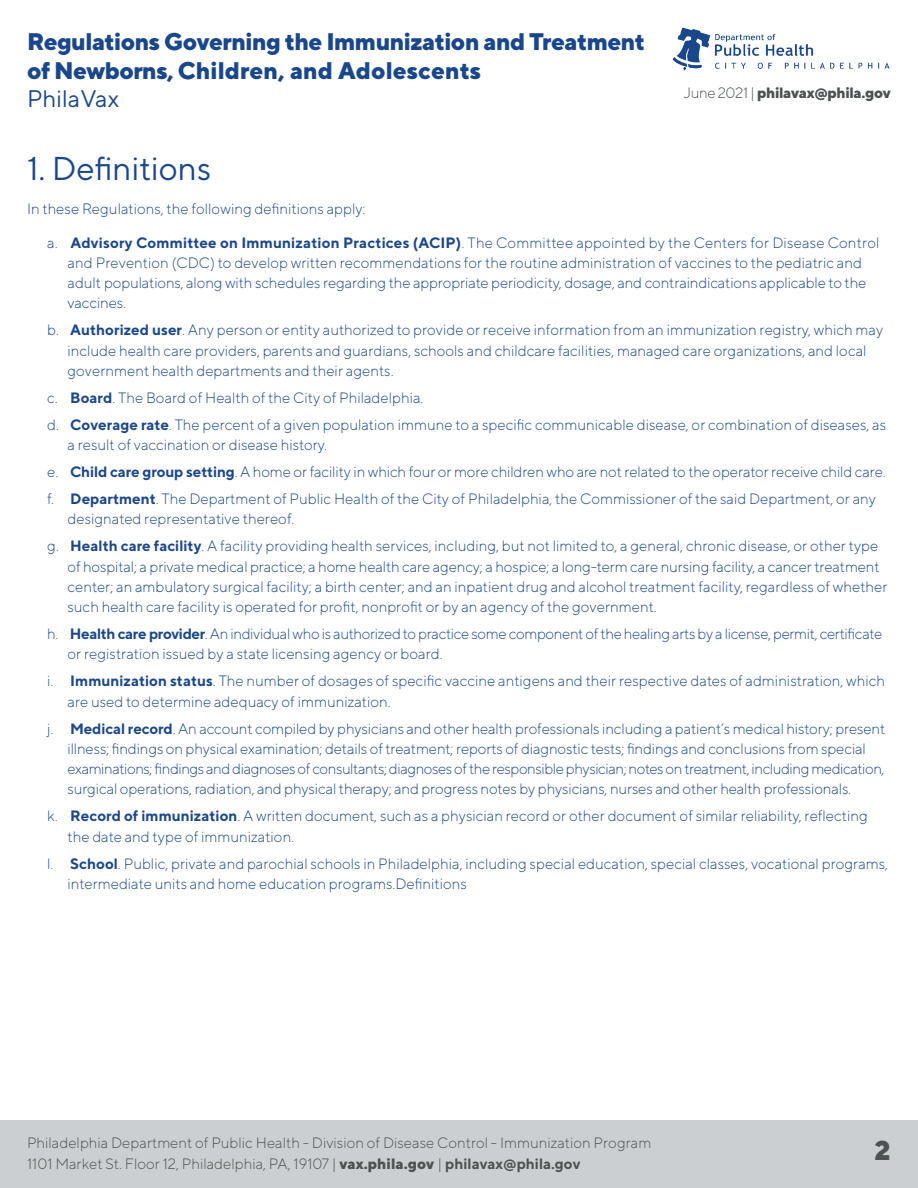
<style>
.page{position:relative;width:918px;height:1188px;background:#fff}
.page>*{position:absolute;margin:0;border:0;box-sizing:border-box;transform-origin:0 0}
.t1{font:33px "TT Norms";color:#1a478c}
.t2{font:800 27px "TT Norms";color:#4d5253}
.t3{font:800 24px/28.5px "TT Norms";letter-spacing:-.025em;color:#1a478c}
.t4{font:24px "TT Norms";color:#1a478c}
.t5{font:300 15px/20.2px "TT Norms";color:#1a478c}
.t6{font:300 15px/20.2px "TT Norms";letter-spacing:-.025em;color:#1a478c}
.t7{font:300 15px/20.2px "TT Norms";color:#4d5151}
.t8{font:800 15px "TT Norms";letter-spacing:-.025em;color:#4d5151}
.s1{font-weight:300}
.s2{font-weight:700}
.s3{font-weight:800}
</style>
<div class="page">
<div style="left:0;top:1120px;width:918px;height:68px;background:#cccfd1"></div>
<img style="left:673px;top:27px;width:217px;height:44px">
<h3 class="t3" style="left:27px;top:27px;width:620px">Regulations Governing the Immunization and Treatment of Newborns, Children, and Adolescents</h3>
<h3 class="t4" style="left:27px;top:84px;width:94px">PhilaVax</h3>
<p class="t8" style="left:684px;top:83px;width:209px"><span class="s1">June 2021 |</span> philavax@phila.gov</p>
<p class="t1" style="left:27px;top:148px;width:186px">1. Definitions</p>
<p class="t5" style="left:27px;top:198px;width:340px">In these Regulations, the following definitions apply:</p>
<p class="t5" style="left:68px;top:232px;width:814px;text-indent:-20px">a. <span class="s2">Advisory Committee on Immunization Practices (ACIP)</span>. The Committee appointed by the Centers for Disease Control and Prevention (CDC) to develop written recommendations for the routine administration of vaccines to the pediatric and adult populations, along with schedules regarding the appropriate periodicity, dosage, and contraindications applicable to the vaccines.</p>
<p class="t5" style="left:68px;top:320px;width:817px;text-indent:-20px">b. <span class="s2">Authorized user</span>. Any person or entity authorized to provide or receive information from an immunization registry, which may include health care providers, parents and guardians, schools and childcare facilities, managed care organizations, and local government health departments and their agents.</p>
<p class="t5" style="left:47px;top:387px;width:378px">c. <span class="s2">Board</span>. The Board of Health of the City of Philadelphia.</p>
<p class="t5" style="left:68px;top:414px;width:820px;text-indent:-20px">d. <span class="s2">Coverage rate</span>. The percent of a given population immune to a specific communicable disease, or combination of diseases, as a result of vaccination or disease history.</p>
<p class="t5" style="left:47px;top:461px;width:840px">e. <span class="s2">Child care group setting</span>. A home or facility in which four or more children who are not related to the operator receive child care.</p>
<p class="t5" style="left:68px;top:488px;width:810px;text-indent:-20px">f. <span class="s2">Department</span>. The Department of Public Health of the City of Philadelphia, the Commissioner of the said Department, or any designated representative thereof.</p>
<p class="t5" style="left:68px;top:536px;width:822px;text-indent:-20px">g. <span class="s2">Health care facility</span>. A facility providing health services, including, but not limited to, a general, chronic disease, or other type of hospital; a private medical practice; a home health care agency; a hospice; a long-term care nursing facility, a cancer treatment center; an ambulatory surgical facility; a birth center; and an inpatient drug and alcohol treatment facility, regardless of whether such health care facility is operated for profit, nonprofit or by an agency of the government.</p>
<p class="t6" style="left:68px;top:623px;width:816px;text-indent:-20px">h. <span class="s2">Health care provider</span>. An individual who is authorized to practice some component of the healing arts by a license, permit, certificate or registration issued by a state licensing agency or board.</p>
<p class="t5" style="left:68px;top:671px;width:819px;text-indent:-20px">i. <span class="s2">Immunization status</span>. The number of dosages of specific vaccine antigens and their respective dates of administration, which are used to determine adequacy of immunization.</p>
<p class="t5" style="left:68px;top:718px;width:819px;text-indent:-20px">j. <span class="s2">Medical record</span>. An account compiled by physicians and other health professionals including a patient’s medical history; present illness; findings on physical examination; details of treatment; reports of diagnostic tests; findings and conclusions from special examinations; findings and diagnoses of consultants; diagnoses of the responsible physician; notes on treatment, including medication, surgical operations, radiation, and physical therapy; and progress notes by physicians, nurses and other health professionals.</p>
<p class="t5" style="left:68px;top:806px;width:802px;text-indent:-20px">k. <span class="s2">Record of immunization</span>. A written document, such as a physician record or other document of similar reliability, reflecting the date and type of immunization.</p>
<p class="t5" style="left:68px;top:853px;width:822px;text-indent:-20px">l. <span class="s2">School</span>. Public, private and parochial schools in Philadelphia, including special education, special classes, vocational programs, intermediate units and home education programs.Definitions</p>
<p class="t7" style="left:27px;top:1133px;width:626px">Philadelphia Department of Public Health - Division of Disease Control - Immunization Program<br>1101 Market St. Floor 12, Philadelphia, PA, 19107 | <span class="s3">vax.phila.gov</span> | <span class="s2">philavax@phila.gov</span></p>
<h2 class="t2" style="left:875px;top:1133px;width:18px">2</h2>
</div>
